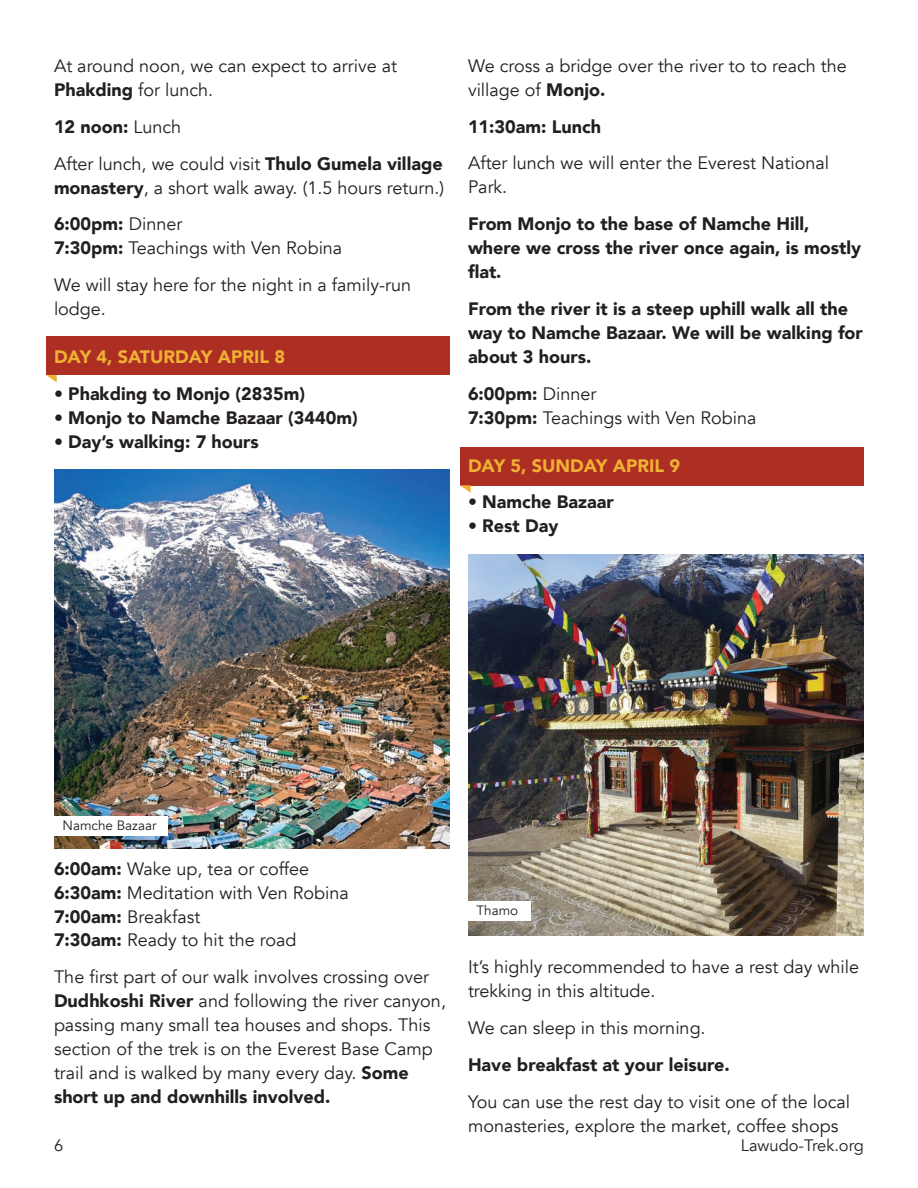
<style>
.page{position:relative;width:918px;height:1188px;background:#fff}
.page>*{position:absolute;margin:0;border:0;box-sizing:border-box;transform-origin:0 0}
.t1{font:18px/24px "Avenir";color:#231f20}
.t2{font:900 18px/24px "Avenir";color:#231f20}
.t3{font:900 18px "Avenir";color:#efb133}
.t4{font:16.5px "Avenir";color:#231f20}
.t5{font:13.5px "Avenir";color:#231f20}
.s1{font-weight:900}
</style>
<div class="page">
<div style="left:46px;top:337px;width:404px;height:38px;background:#ad2e23"></div>
<svg style="left:46px;top:375px;width:11px;height:7px"></svg>
<div style="left:460px;top:447px;width:404px;height:38px;background:#ad2e23"></div>
<svg style="left:460px;top:485px;width:11px;height:8px"></svg>
<img style="left:54px;top:470px;width:396px;height:378px">
<div style="left:54px;top:816px;width:113px;height:20px;background:#fff"></div>
<img style="left:468px;top:554px;width:396px;height:381px">
<div style="left:468px;top:902px;width:62px;height:19px;background:#fff"></div>
<p class="t1" style="left:54px;top:54px;width:345px">At around noon, we can expect to arrive at<br><span class="s1">Phakding</span> for lunch.</p>
<p class="t1" style="left:54px;top:109px;width:390px;line-height:36.8px"><span class="s1">12 noon:</span> Lunch<br>After lunch, we could visit <span class="s1">Thulo Gumela village</span></p>
<p class="t1" style="left:54px;top:169px;width:392px;line-height:36.8px"><span class="s1">monastery</span>, a short walk away. (1.5 hours return.)<br><span class="s1">6:00pm:</span> Dinner</p>
<p class="t1" style="left:54px;top:230px;width:359px;line-height:36.8px"><span class="s1">7:30pm:</span> Teachings with Ven Robina<br>We will stay here for the night in a family-run</p>
<p class="t1" style="left:54px;top:297px;width:54px">lodge.</p>
<p class="t3" style="left:54px;top:341px;width:233px">DAY 4, SATURDAY APRIL 8</p>
<p class="t2" style="left:54px;top:381px;width:253px">• Phakding to Monjo (2835m)</p>
<p class="t2" style="left:54px;top:405px;width:305px">• Monjo to Namche Bazaar (3440m)</p>
<p class="t2" style="left:54px;top:429px;width:206px">• Day’s walking: 7 hours</p>
<p class="t1" style="left:468px;top:54px;width:380px">We cross a bridge over the river to to reach the village of <span class="s1">Monjo.</span></p>
<p class="t2" style="left:468px;top:114px;width:135px">11:30am: Lunch</p>
<p class="t1" style="left:468px;top:152px;width:363px">After lunch we will enter the Everest National<br>Park.</p>
<p class="t2" style="left:468px;top:211px;width:395px">From Monjo to the base of Namche Hill, where we cross the river once again, is mostly flat.</p>
<p class="t2" style="left:468px;top:296px;width:396px">From the river it is a steep uphill walk all the way to Namche Bazaar. We will be walking for about 3 hours.</p>
<p class="t1" style="left:468px;top:382px;width:290px"><span class="s1">6:00pm:</span> Dinner<br><span class="s1">7:30pm:</span> Teachings with Ven Robina</p>
<p class="t3" style="left:468px;top:450px;width:214px">DAY 5, SUNDAY APRIL 9</p>
<p class="t2" style="left:468px;top:490px;width:147px">• Namche Bazaar</p>
<p class="t2" style="left:468px;top:514px;width:92px">• Rest Day</p>
<p class="t5" style="left:63px;top:817px;width:96px">Namche Bazaar</p>
<p class="t1" style="left:54px;top:857px;width:296px"><span class="s1">6:00am:</span> Wake up, tea or coffee<br><span class="s1">6:30am:</span> Meditation with Ven Robina<br><span class="s1">7:00am:</span> Breakfast<br><span class="s1">7:30am:</span> Ready to hit the road</p>
<p class="t1" style="left:54px;top:965px;width:394px">The first part of our walk involves crossing over <span class="s1">Dudhkoshi River</span> and following the river canyon, passing many small tea houses and shops. This section of the trek is on the Everest Base Camp trail and is walked by many every day. <span class="s1">Some short up and downhills involved.</span></p>
<p class="t5" style="left:477px;top:902px;width:43px">Thamo</p>
<p class="t1" style="left:468px;top:956px;width:393px">It’s highly recommended to have a rest day while trekking in this altitude.</p>
<p class="t1" style="left:468px;top:1016px;width:239px">We can sleep in this morning.</p>
<p class="t2" style="left:468px;top:1052px;width:263px">Have breakfast at your leisure.</p>
<p class="t1" style="left:468px;top:1090px;width:384px">You can use the rest day to visit one of the local monasteries, explore the market, coffee shops</p>
<p class="t4" style="left:54px;top:1135px;width:11px">6</p>
<p class="t4" style="left:741px;top:1135px;width:125px">Lawudo-Trek.org</p>
</div>
